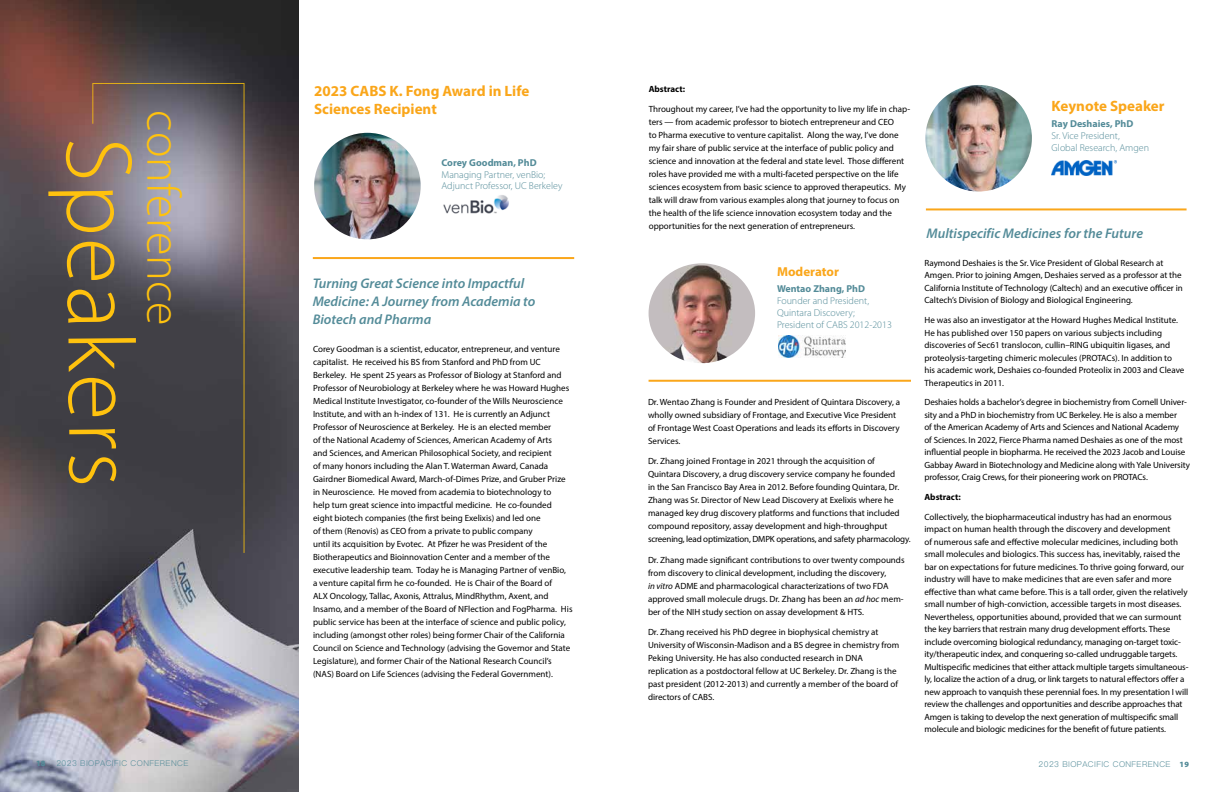
<style>
.page{position:relative;width:1224px;height:792px;background:#fff}
.page>*{position:absolute;margin:0;border:0;box-sizing:border-box;transform-origin:0 0}
.t1{font:300 95px "Myriad Pro";letter-spacing:.01em;color:#ffc20e}
.t2{font:300 48px "Myriad Pro";color:#ffc20e}
.t3{font:700 15px/18px "Myriad Pro";color:#faa61a}
.t4{font:italic 600 14px/18px "Myriad Pro";color:#538b98}
.t5{font:700 13px "Myriad Pro";color:#faa61a}
.t6{font:300 10px/12px "Myriad Pro";color:#538b98}
.t7{font:700 10px "Myriad Pro";color:#538b98}
.t8{font:9px/13px "Myriad Pro";color:#000}
.t9{font:700 9px "Myriad Pro";color:#000}
.t10{font:300 8px "Ping Fang TC";letter-spacing:.05em;color:#538b98}
.t11{font:900 8px "Myriad Pro";color:#538b98}
.s1{font-style:italic}
.s2{font-family:"Myriad Pro";font-weight:900}
</style>
<div class="page">
<img style="left:0;top:0;width:298px;height:792px">
<hr style="left:649px;top:380px;width:262px;height:2px;background:#faa61a">
<img style="left:649px;top:263px;width:106px;height:100px">
<img style="left:778px;top:335px;width:68px;height:23px">
<img style="left:1052px;top:160px;width:64px;height:16px">
<img style="left:925px;top:85px;width:107px;height:107px;border-radius:53px">
<hr style="left:926px;top:208px;width:261px;height:2px;background:#faa61a">
<hr style="left:313px;top:257px;width:261px;height:2px;background:#faa61a">
<img style="left:314px;top:133px;width:107px;height:106px;border-radius:53px">
<img style="left:443px;top:195px;width:66px;height:19px">
<svg style="left:92px;top:83px;width:153px;height:470px;background:#5e5a61"></svg>
<h1 class="t1" style="left:157px;top:138px;width:352px;rotate:90deg">Speakers</h1>
<h2 class="t2" style="left:192px;top:110px;width:217px;rotate:90deg">conference</h2>
<h3 class="t3" style="left:314px;top:82px;width:217px">2023 CABS K. Fong Award in Life<br>Sciences Recipient</h3>
<p class="t7" style="left:441px;top:156px;width:97px">Corey Goodman, PhD</p>
<p class="t6" style="left:441px;top:169px;width:123px;line-height:11px">Managing Partner, venBio;<br>Adjunct Professor, UC Berkeley</p>
<h3 class="t4" style="left:313px;top:273px;width:224px">Turning Great Science into Impactful<br>Medicine: A Journey from Academia to<br>Biotech and Pharma</h3>
<p class="t8" style="left:313px;top:342px;width:261px">Corey Goodman is a scientist, educator, entrepreneur, and venture capitalist. He received his BS from Stanford and PhD from UC Berkeley. He spent 25 years as Professor of Biology at Stanford and Professor of Neurobiology at Berkeley where he was Howard Hughes Medical Institute Investigator, co-founder of the Wills Neuroscience Institute, and with an h-index of 131. He is currently an Adjunct Professor of Neuroscience at Berkeley. He is an elected member<br>of the National Academy of Sciences, American Academy of Arts<br>and Sciences, and American Philosophical Society, and recipient<br>of many honors including the Alan T. Waterman Award, Canada Gairdner Biomedical Award, March-of-Dimes Prize, and Gruber Prize in Neuroscience. He moved from academia to biotechnology to<br>help turn great science into impactful medicine. He co-founded eight biotech companies (the first being Exelixis) and led one<br>of them (Renovis) as CEO from a private to public company<br>until its acquisition by Evotec. At Pfizer he was President of the Biotherapeutics and Bioinnovation Center and a member of the executive leadership team. Today he is Managing Partner of venBio,<br>a venture capital firm he co-founded. He is Chair of the Board of<br>ALX Oncology, Tallac, Axonis, Attralus, MindRhythm, Axent, and Insamo, and a member of the Board of NFlection and FogPharma. His public service has been at the interface of science and public policy, including (amongst other roles) being former Chair of the California Council on Science and Technology (advising the Governor and State Legislature), and former Chair of the National Research Council’s (NAS) Board on Life Sciences (advising the Federal Government).</p>
<p class="t9" style="left:649px;top:83px;width:38px">Abstract:</p>
<p class="t8" style="left:649px;top:102px;width:263px">Throughout my career, I’ve had the opportunity to live my life in chap&shy;ters — from academic professor to biotech entrepreneur and CEO<br>to Pharma executive to venture capitalist. Along the way, I’ve done my fair share of public service at the interface of public policy and science and innovation at the federal and state level. Those different roles have provided me with a multi-faceted perspective on the life sciences ecosystem from basic science to approved therapeutics. My talk will draw from various examples along that journey to focus on the health of the life science innovation ecosystem today and the opportunities for the next generation of entrepreneurs.</p>
<h3 class="t5" style="left:777px;top:263px;width:63px">Moderator</h3>
<p class="t7" style="left:777px;top:282px;width:89px">Wentao Zhang, PhD</p>
<p class="t6" style="left:777px;top:294px;width:116px">Founder and President,<br>Quintara Discovery;<br>President of CABS 2012-2013</p>
<p class="t8" style="left:648px;top:396px;width:254px">Dr. Wentao Zhang is Founder and President of Quintara Discovery, a wholly owned subsidiary of Frontage, and Executive Vice President of Frontage West Coast Operations and leads its efforts in Discovery Services.</p>
<p class="t8" style="left:648px;top:455px;width:264px">Dr. Zhang joined Frontage in 2021 through the acquisition of<br>Quintara Discovery, a drug discovery service company he founded<br>in the San Francisco Bay Area in 2012. Before founding Quintara, Dr.<br>Zhang was Sr. Director of New Lead Discovery at Exelixis where he managed key drug discovery platforms and functions that included compound repository, assay development and high-throughput screening, lead optimization, DMPK operations, and safety pharmacology.</p>
<p class="t8" style="left:648px;top:553px;width:258px">Dr. Zhang made significant contributions to over twenty compounds from discovery to clinical development, including the discovery,<br><span class="s1">in vitro</span> ADME and pharmacological characterizations of two FDA approved small molecule drugs. Dr. Zhang has been an <span class="s1">ad hoc</span> mem&shy;ber of the NIH study section on assay development &amp; HTS.</p>
<p class="t8" style="left:648px;top:625px;width:253px">Dr. Zhang received his PhD degree in biophysical chemistry at University of Wisconsin-Madison and a BS degree in chemistry from Peking University. He has also conducted research in DNA replication as a postdoctoral fellow at UC Berkeley. Dr. Zhang is the past president (2012-2013) and currently a member of the board of directors of CABS.</p>
<h3 class="t3" style="left:1052px;top:97px;width:114px">Keynote Speaker</h3>
<p class="t7" style="left:1052px;top:117px;width:83px">Ray Deshaies, PhD</p>
<p class="t6" style="left:1052px;top:130px;width:99px">Sr. Vice President,<br>Global Research, Amgen</p>
<h3 class="t4" style="left:927px;top:224px;width:218px">Multispecific Medicines for the Future</h3>
<p class="t8" style="left:924px;top:257px;width:260px;line-height:12.5px">Raymond Deshaies is the Sr. Vice President of Global Research at Amgen. Prior to joining Amgen, Deshaies served as a professor at the California Institute of Technology (Caltech) and an executive officer in Caltech’s Division of Biology and Biological Engineering.</p>
<p class="t8" style="left:924px;top:314px;width:261px;line-height:12.5px">He was also an investigator at the Howard Hughes Medical Institute.<br>He has published over 150 papers on various subjects including discoveries of Sec61 translocon, cullin–RING ubiquitin ligases, and proteolysis-targeting chimeric molecules (PROTACs). In addition to his academic work, Deshaies co-founded Proteolix in 2003 and Cleave Therapeutics in 2011.</p>
<p class="t8" style="left:924px;top:396px;width:267px;line-height:12.5px">Deshaies holds a bachelor’s degree in biochemistry from Cornell Univer&shy;sity and a PhD in biochemistry from UC Berkeley. He is also a member<br>of the American Academy of Arts and Sciences and National Academy<br>of Sciences. In 2022, Fierce Pharma named Deshaies as one of the most influential people in biopharma. He received the 2023 Jacob and Louise Gabbay Award in Biotechnology and Medicine along with Yale University professor, Craig Crews, for their pioneering work on PROTACs.</p>
<p class="t9" style="left:924px;top:491px;width:38px">Abstract:</p>
<p class="t8" style="left:924px;top:510px;width:266px;line-height:12.5px">Collectively, the biopharmaceutical industry has had an enormous impact on human health through the discovery and development<br>of numerous safe and effective molecular medicines, including both small molecules and biologics. This success has, inevitably, raised the bar on expectations for future medicines. To thrive going forward, our industry will have to make medicines that are even safer and more effective than what came before. This is a tall order, given the relatively small number of high-conviction, accessible targets in most diseases.<br>Nevertheless, opportunities abound, provided that we can surmount the key barriers that restrain many drug development efforts. These include overcoming biological redundancy, managing on-target toxic&shy;ity/therapeutic index, and conquering so-called undruggable targets.<br>Multispecific medicines that either attack multiple targets simultaneous&shy;ly, localize the action of a drug, or link targets to natural effectors offer a new approach to vanquish these perennial foes. In my presentation I will review the challenges and opportunities and describe approaches that Amgen is taking to develop the next generation of multispecific small molecule and biologic medicines for the benefit of future patients.</p>
<p class="t11" style="left:36px;top:758px;width:11px">18</p>
<p class="t10" style="left:56px;top:758px;width:134px">2023 BIOPACIFIC CONFERENCE</p>
<p class="t10" style="left:1039px;top:760px;width:152px">2023 BIOPACIFIC CONFERENCE <span class="s2">19</span></p>
</div>
